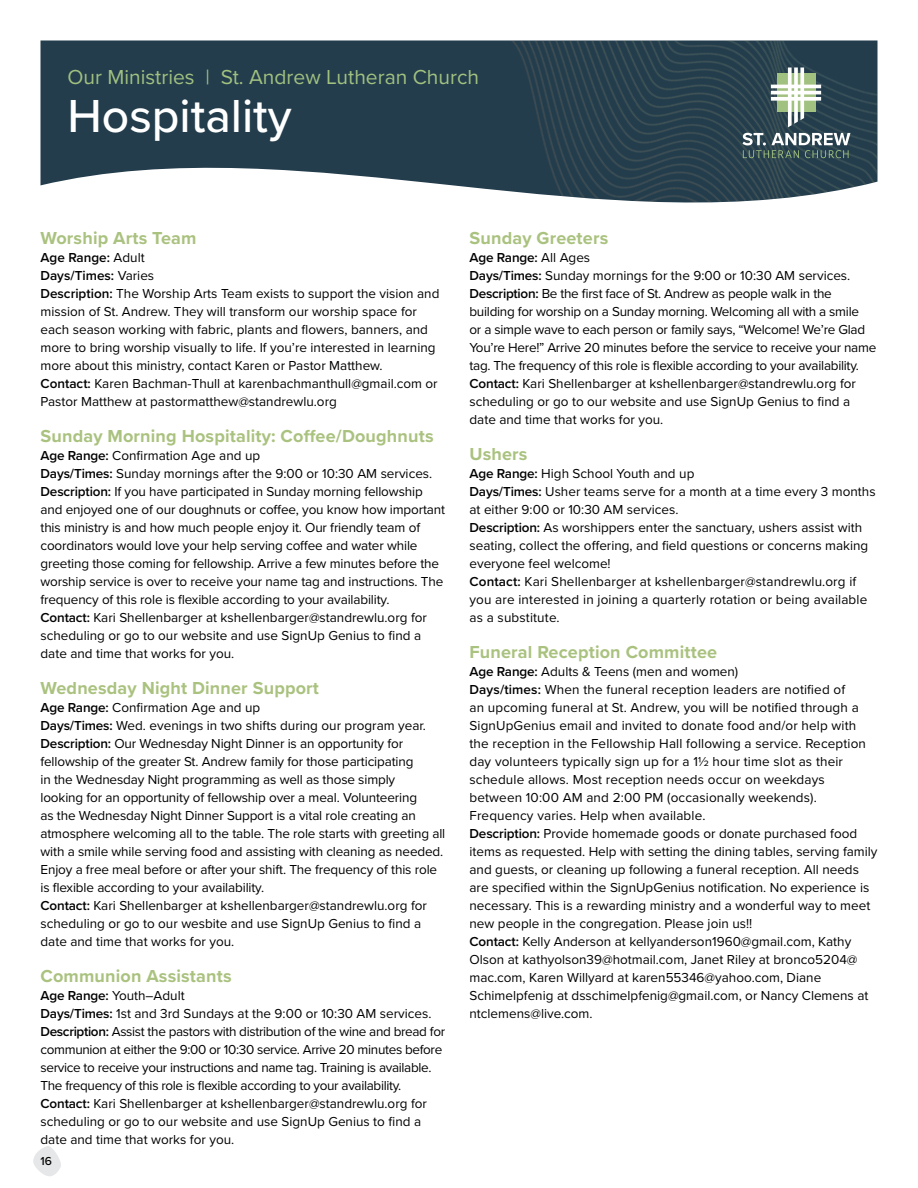
<style>
.page{position:relative;width:918px;height:1188px;background:#fff}
.page>*{position:absolute;margin:0;border:0;box-sizing:border-box;transform-origin:0 0}
.t1{font:500 48px "Proxima Nova";color:#fff}
.t2{font:21px "Proxima Nova";color:#a1c180}
.t3{font:700 18px "Proxima Nova";letter-spacing:.01em;color:#aac27f}
.t4{font:13.5px/18px "Proxima Nova";color:#000}
.t5{font:13.5px/18px "Proxima Nova";letter-spacing:-.02em;color:#000}
.t6{font:13.5px/18px "Proxima Nova";letter-spacing:-.025em;color:#000}
.t7{font:500 12px "Proxima Nova";color:#000}
.s1{font-weight:600}
</style>
<div class="page">
<svg style="left:33px;top:1146px;width:28px;height:30px"></svg>
<svg style="left:40px;top:40px;width:197px;height:146px;background:#384f5d"></svg>
<img style="left:237px;top:40px;width:641px;height:163px">
<svg style="left:742px;top:133px;width:108px;height:25px"></svg>
<svg style="left:771px;top:68px;width:50px;height:59px"></svg>
<h2 class="t2" style="left:68px;top:61px;width:413px">Our Ministries | St. Andrew Lutheran Church</h2>
<h1 class="t1" style="left:68px;top:80px;width:226px">Hospitality</h1>
<h3 class="t3" style="left:40px;top:224px;width:158px">Worship Arts Team</h3>
<p class="t4" style="left:40px;top:248px;width:401px"><span class="s1">Age Range:</span> Adult<br><span class="s1">Days/Times:</span> Varies<br><span class="s1">Description:</span> The Worship Arts Team exists to support the vision and mission of St. Andrew. They will transform our worship space for each season working with fabric, plants and flowers, banners, and more to bring worship visually to life. If you’re interested in learning more about this ministry, contact Karen or Pastor Matthew.<br><span class="s1">Contact:</span> Karen Bachman-Thull at karenbachmanthull@gmail.com or Pastor Matthew at pastormatthew@standrewlu.org</p>
<h3 class="t3" style="left:40px;top:422px;width:395px">Sunday Morning Hospitality: Coffee/Doughnuts</h3>
<p class="t4" style="left:40px;top:446px;width:406px"><span class="s1">Age Range:</span> Confirmation Age and up<br><span class="s1">Days/Times:</span> Sunday mornings after the 9:00 or 10:30 AM services.<br><span class="s1">Description:</span> If you have participated in Sunday morning fellowship and enjoyed one of our doughnuts or coffee, you know how important this ministry is and how much people enjoy it. Our friendly team of coordinators would love your help serving coffee and water while greeting those coming for fellowship. Arrive a few minutes before the worship service is over to receive your name tag and instructions. The frequency of this role is flexible according to your availability.<br><span class="s1">Contact:</span> Kari Shellenbarger at kshellenbarger@standrewlu.org for scheduling or go to our website and use SignUp Genius to find a date and time that works for you.</p>
<h3 class="t3" style="left:40px;top:674px;width:280px">Wednesday Night Dinner Support</h3>
<p class="t4" style="left:40px;top:698px;width:406px"><span class="s1">Age Range:</span> Confirmation Age and up<br><span class="s1">Days/Times:</span> Wed. evenings in two shifts during our program year.<br><span class="s1">Description:</span> Our Wednesday Night Dinner is an opportunity for fellowship of the greater St. Andrew family for those participating<br>in the Wednesday Night programming as well as those simply<br>looking for an opportunity of fellowship over a meal. Volunteering<br>as the Wednesday Night Dinner Support is a vital role creating an atmosphere welcoming all to the table. The role starts with greeting all with a smile while serving food and assisting with cleaning as needed.<br>Enjoy a free meal before or after your shift. The frequency of this role is flexible according to your availability.<br><span class="s1">Contact:</span> Kari Shellenbarger at kshellenbarger@standrewlu.org for scheduling or go to our wesbite and use SignUp Genius to find a date and time that works for you.</p>
<h3 class="t3" style="left:40px;top:962px;width:193px">Communion Assistants</h3>
<p class="t6" style="left:40px;top:986px;width:406px"><span class="s1">Age Range:</span> Youth–Adult<br><span class="s1">Days/Times:</span> 1st and 3rd Sundays at the 9:00 or 10:30 AM services.<br><span class="s1">Description:</span> Assist the pastors with distribution of the wine and bread for communion at either the 9:00 or 10:30 service. Arrive 20 minutes before service to receive your instructions and name tag. Training is available.<br>The frequency of this role is flexible according to your availability.<br><span class="s1">Contact:</span> Kari Shellenbarger at kshellenbarger@standrewlu.org for scheduling or go to our website and use SignUp Genius to find a date and time that works for you.</p>
<p class="t7" style="left:40px;top:1152px;width:13px">16</p>
<h3 class="t3" style="left:470px;top:224px;width:140px">Sunday Greeters</h3>
<p class="t5" style="left:470px;top:248px;width:408px"><span class="s1">Age Range:</span> All Ages<br><span class="s1">Days/Times:</span> Sunday mornings for the 9:00 or 10:30 AM services.<br><span class="s1">Description:</span> Be the first face of St. Andrew as people walk in the building for worship on a Sunday morning. Welcoming all with a smile<br>or a simple wave to each person or family says, “Welcome! We’re Glad You’re Here!” Arrive 20 minutes before the service to receive your name tag. The frequency of this role is flexible according to your availability.<br><span class="s1">Contact:</span> Kari Shellenbarger at kshellenbarger@standrewlu.org for scheduling or go to our website and use SignUp Genius to find a date and time that works for you.</p>
<h3 class="t3" style="left:470px;top:440px;width:60px">Ushers</h3>
<p class="t4" style="left:469px;top:464px;width:408px"><span class="s1">Age Range:</span> High School Youth and up<br><span class="s1">Days/Times:</span> Usher teams serve for a month at a time every 3 months at either 9:00 or 10:30 AM services.<br><span class="s1">Description:</span> As worshippers enter the sanctuary, ushers assist with seating, collect the offering, and field questions or concerns making everyone feel welcome!<br><span class="s1">Contact:</span> Kari Shellenbarger at kshellenbarger@standrewlu.org if you are interested in joining a quarterly rotation or being available as a substitute.</p>
<h3 class="t3" style="left:470px;top:638px;width:249px">Funeral Reception Committee</h3>
<p class="t4" style="left:470px;top:662px;width:410px"><span class="s1">Age Range:</span> Adults &amp; Teens (men and women)<br><span class="s1">Days/times:</span> When the funeral reception leaders are notified of<br>an upcoming funeral at St. Andrew, you will be notified through a SignUpGenius email and invited to donate food and/or help with the reception in the Fellowship Hall following a service. Reception day volunteers typically sign up for a 1½ hour time slot as their schedule allows. Most reception needs occur on weekdays between 10:00 AM and 2:00 PM (occasionally weekends).<br>Frequency varies. Help when available.<br><span class="s1">Description:</span> Provide homemade goods or donate purchased food items as requested. Help with setting the dining tables, serving family and guests, or cleaning up following a funeral reception. All needs are specified within the SignUpGenius notification. No experience is necessary. This is a rewarding ministry and a wonderful way to meet new people in the congregation. Please join us!!<br><span class="s1">Contact:</span> Kelly Anderson at kellyanderson1960@gmail.com, Kathy Olson at kathyolson39@hotmail.com, Janet Riley at bronco5204@ mac.com, Karen Willyard at karen55346@yahoo.com, Diane Schimelpfenig at dsschimelpfenig@gmail.com, or Nancy Clemens at ntclemens@live.com.</p>
</div>
